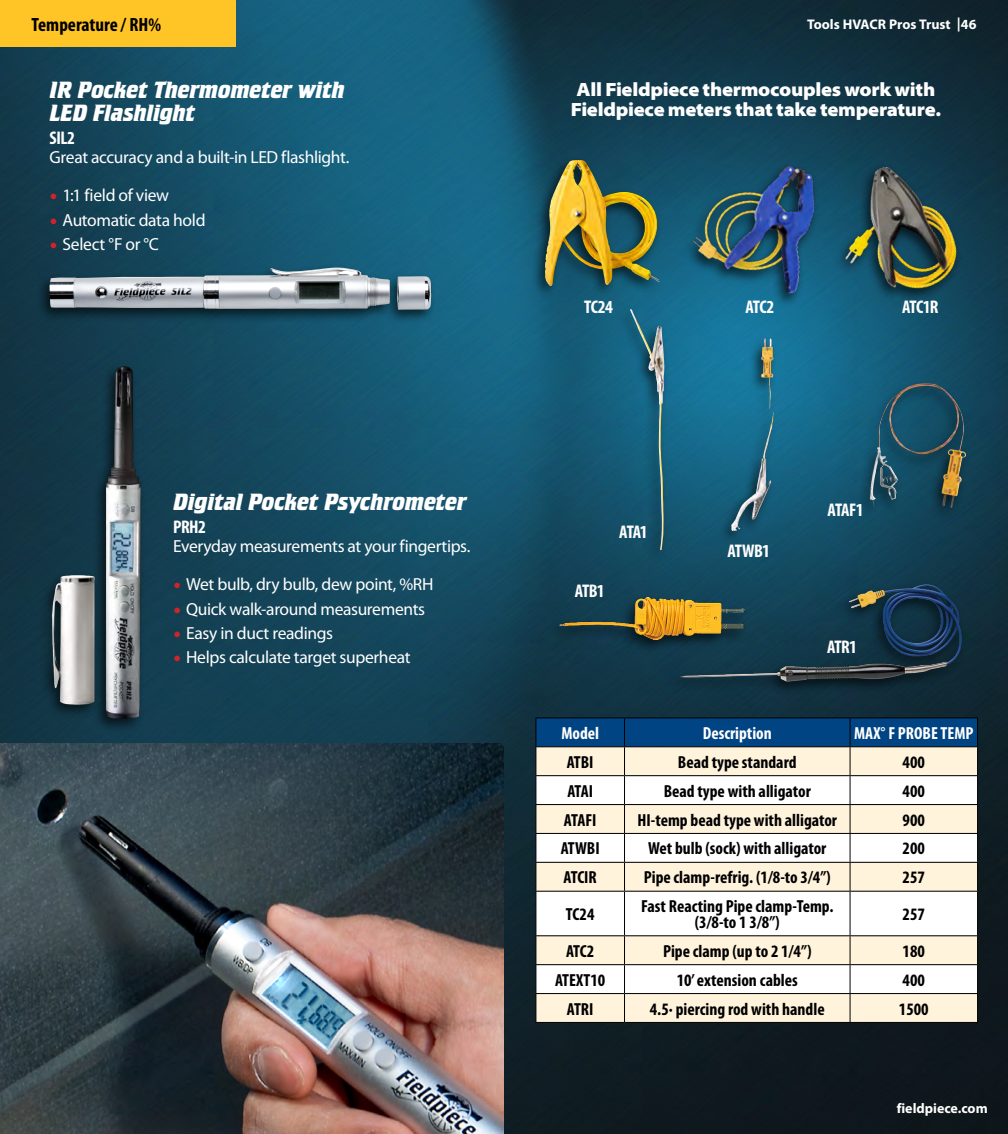
<style>
.page{position:relative;width:1008px;height:1134px;background:#fff}
.page>*{position:absolute;margin:0;border:0;box-sizing:border-box;transform-origin:0 0}
.t1{font:24.5px/22.8px "Crillee Bold Italic Let Plain";letter-spacing:-.01em;color:#fff;scale:.91 1}
.t2{font:900 semi-expanded 19.25px/19.2px "Myriad Pro";letter-spacing:-.015em;color:#fff;text-align:center}
.t3{font:700 condensed 19.25px "Myriad Pro";color:#000}
.t4{font:700 condensed 18.38px "Myriad Pro";letter-spacing:-.03em;color:#fff}
.t5{font:700 condensed 17.5px/15.8px "Myriad Pro";color:#000;text-align:center}
.t6{font:17.5px "Myriad Pro";letter-spacing:-.02em;color:#fff}
.t7{font:700 condensed 17.5px "Myriad Pro";color:#fff}
.t8{font:700 14px "Myriad Pro";color:#fff}
.s1{font-family:"Minion Pro";font-size:21px;color:#d2232a}
</style>
<div class="page">
<img style="left:0;top:0;width:1008px;height:1134px">
<div style="left:0;top:0;width:236px;height:47px;background:#ffc425"></div>
<div style="left:617px;top:306px;width:52px;height:258px;background:#000;opacity:.64"></div>
<img style="left:630px;top:309px;width:34px;height:241px">
<div style="left:668px;top:580px;width:298px;height:116px;background:#000;opacity:.64"></div>
<img style="left:849px;top:584px;width:77px;height:25px">
<div style="left:856px;top:380px;width:115px;height:142px;background:#000;opacity:.64"></div>
<img style="left:860px;top:376px;width:117px;height:145px">
<div style="left:546px;top:594px;width:203px;height:60px;background:#000;opacity:.64"></div>
<img style="left:559px;top:597px;width:186px;height:42px">
<div style="left:680px;top:163px;width:139px;height:145px;background:#167397"></div>
<img style="left:679px;top:142px;width:134px;height:161px">
<img style="left:813px;top:139px;width:178px;height:177px">
<div style="left:718px;top:335px;width:60px;height:210px;background:#000;opacity:.64"></div>
<img style="left:726px;top:325px;width:57px;height:210px">
<svg style="left:537px;top:994px;width:440px;height:28px;background:#fdf1da"></svg>
<svg style="left:537px;top:892px;width:440px;height:101px"></svg>
<svg style="left:536px;top:718px;width:442px;height:173px"></svg>
<hr style="left:536px;top:891px;width:89px;height:1px;background:#000">
<hr style="left:536px;top:892px;width:1px;height:43px;background:#000">
<hr style="left:625px;top:891px;width:225px;height:1px;background:#000">
<hr style="left:624px;top:892px;width:1px;height:43px;background:#000">
<hr style="left:850px;top:891px;width:128px;height:1px;background:#000">
<hr style="left:850px;top:892px;width:1px;height:43px;background:#000">
<hr style="left:977px;top:892px;width:1px;height:43px;background:#000">
<hr style="left:536px;top:935px;width:89px;height:1px;background:#000">
<hr style="left:625px;top:935px;width:225px;height:1px;background:#000">
<hr style="left:850px;top:935px;width:128px;height:1px;background:#000">
<hr style="left:536px;top:964px;width:89px;height:1px;background:#000">
<hr style="left:625px;top:964px;width:225px;height:1px;background:#000">
<hr style="left:850px;top:964px;width:128px;height:1px;background:#000">
<hr style="left:536px;top:993px;width:89px;height:1px;background:#000">
<svg style="left:536px;top:936px;width:1px;height:86px"></svg>
<hr style="left:625px;top:993px;width:225px;height:1px;background:#000">
<svg style="left:624px;top:936px;width:1px;height:86px"></svg>
<hr style="left:850px;top:993px;width:128px;height:1px;background:#000">
<svg style="left:850px;top:936px;width:1px;height:86px"></svg>
<svg style="left:977px;top:936px;width:1px;height:86px"></svg>
<hr style="left:536px;top:1022px;width:89px;height:1px;background:#000">
<hr style="left:625px;top:1022px;width:225px;height:1px;background:#000">
<hr style="left:850px;top:1022px;width:128px;height:1px;background:#000">
<div style="left:532px;top:156px;width:131px;height:144px;background:#000;opacity:.64"></div>
<img style="left:546px;top:160px;width:114px;height:125px">
<div style="left:36px;top:264px;width:400px;height:61px;background:#000;opacity:.64"></div>
<img style="left:50px;top:268px;width:286px;height:41px">
<div style="left:38px;top:363px;width:108px;height:370px;background:#123544"></div>
<img style="left:50px;top:349px;width:102px;height:388px">
<img style="left:0;top:743px;width:504px;height:391px">
<p class="t3" style="left:32px;top:14px;width:131px">Temperature / RH%</p>
<p class="t8" style="left:807px;top:16px;width:171px">Tools HVACR Pros Trust |46</p>
<h1 class="t1" style="left:50px;top:79px;width:326px">IR Pocket Thermometer with<br>LED Flashlight</h1>
<p class="t4" style="left:50px;top:127px;width:27px">SIL2</p>
<p class="t6" style="left:50px;top:148px;width:301px">Great accuracy and a built-in LED flashlight.</p>
<p class="t6" style="left:50px;top:186px;width:121px"><span class="s1">•</span> 1:1 field of view</p>
<p class="t6" style="left:50px;top:210px;width:158px"><span class="s1">•</span> Automatic data hold</p>
<p class="t6" style="left:50px;top:235px;width:111px"><span class="s1">•</span> Select °F or °C</p>
<h1 class="t1" style="left:173px;top:491px;width:324px">Digital Pocket Psychrometer</h1>
<p class="t4" style="left:173px;top:516px;width:34px">PRH2</p>
<p class="t6" style="left:173px;top:536px;width:299px">Everyday measurements at your fingertips.</p>
<p class="t6" style="left:173px;top:575px;width:262px"><span class="s1">•</span> Wet bulb, dry bulb, dew point, %RH</p>
<p class="t6" style="left:173px;top:599px;width:254px"><span class="s1">•</span> Quick walk-around measurements</p>
<p class="t6" style="left:173px;top:624px;width:161px"><span class="s1">•</span> Easy in duct readings</p>
<p class="t6" style="left:173px;top:648px;width:239px"><span class="s1">•</span> Helps calculate target superheat</p>
<p class="t2" style="left:571px;top:80px;width:372px">All Fieldpiece thermocouples work with<br>Fieldpiece meters that take temperature.</p>
<p class="t4" style="left:584px;top:297px;width:30px">TC24</p>
<p class="t4" style="left:745px;top:297px;width:30px">ATC2</p>
<p class="t4" style="left:902px;top:297px;width:38px">ATC1R</p>
<p class="t4" style="left:619px;top:522px;width:30px">ATA1</p>
<p class="t4" style="left:575px;top:581px;width:32px">ATB1</p>
<p class="t4" style="left:727px;top:541px;width:44px">ATWB1</p>
<p class="t4" style="left:828px;top:499px;width:37px">ATAF1</p>
<p class="t4" style="left:827px;top:637px;width:32px">ATR1</p>
<p class="t7" style="left:561px;top:723px;width:39px">Model</p>
<p class="t7" style="left:703px;top:723px;width:71px">Description</p>
<p class="t7" style="left:854px;top:723px;width:121px">MAX° F PROBE TEMP</p>
<p class="t5" style="left:567px;top:754px;width:28px">ATBI</p>
<p class="t5" style="left:678px;top:754px;width:120px">Bead type standard</p>
<p class="t5" style="left:903px;top:754px;width:24px">400</p>
<p class="t5" style="left:567px;top:783px;width:27px">ATAI</p>
<p class="t5" style="left:664px;top:783px;width:149px">Bead type with alligator</p>
<p class="t5" style="left:903px;top:783px;width:24px">400</p>
<p class="t5" style="left:564px;top:812px;width:34px">ATAFI</p>
<p class="t5" style="left:638px;top:812px;width:201px">HI-temp bead type with alligator</p>
<p class="t5" style="left:903px;top:812px;width:24px">900</p>
<p class="t5" style="left:561px;top:841px;width:41px">ATWBI</p>
<p class="t5" style="left:648px;top:841px;width:180px">Wet bulb (sock) with alligator</p>
<p class="t5" style="left:903px;top:841px;width:24px">200</p>
<p class="t5" style="left:564px;top:870px;width:35px">ATCIR</p>
<p class="t5" style="left:644px;top:870px;width:189px">Pipe clamp-refrig. (1/8-to 3/4”)</p>
<p class="t5" style="left:903px;top:870px;width:24px">257</p>
<p class="t5" style="left:566px;top:907px;width:30px">TC24</p>
<p class="t5" style="left:641px;top:899px;width:194px">Fast Reacting Pipe clamp-Temp. (3/8-to 1 3/8”)</p>
<p class="t5" style="left:903px;top:907px;width:24px">257</p>
<p class="t5" style="left:566px;top:943px;width:30px">ATC2</p>
<p class="t5" style="left:663px;top:943px;width:150px">Pipe clamp (up to 2 1/4”)</p>
<p class="t5" style="left:903px;top:943px;width:24px">180</p>
<p class="t5" style="left:555px;top:972px;width:52px">ATEXT10</p>
<p class="t5" style="left:677px;top:972px;width:123px">10’ extension cables</p>
<p class="t5" style="left:903px;top:972px;width:24px">400</p>
<p class="t5" style="left:567px;top:1001px;width:28px">ATRI</p>
<p class="t5" style="left:650px;top:1001px;width:176px">4.5· piercing rod with handle</p>
<p class="t5" style="left:899px;top:1001px;width:31px">1500</p>
<p class="t8" style="left:897px;top:1100px;width:93px">fieldpiece.com</p>
</div>
